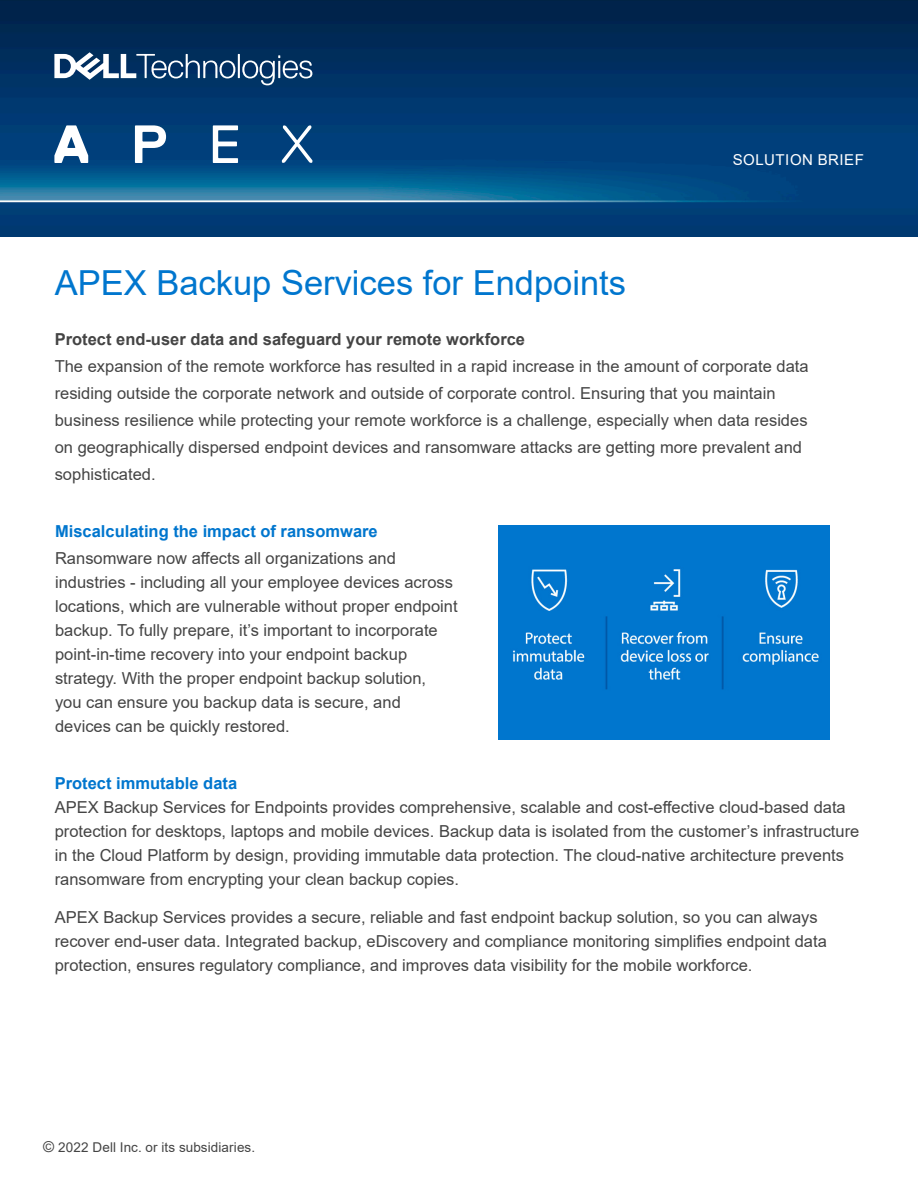
<style>
.page{position:relative;width:918px;height:1188px;background:#fff}
.page>*{position:absolute;margin:0;border:0;box-sizing:border-box;transform-origin:0 0}
.Headline_1{font:34.5px "Arial";color:#0076ce}
.Conclusion_copy{font:16.5px/24px "Arial";color:#444}
.List_item_subheading{font:16.5px/24px "Arial";color:#444}
.Table_Text{font:15px "Arial";letter-spacing:.035em;color:#fff}
.t1{font:13.5px "Arial";letter-spacing:.005em;color:#444}
.s1{font-weight:700}
.s2{font-weight:700;color:#0076ce}
.s3{font-size:15px}
</style>
<div class="page">
<img style="left:0;top:0;width:918px;height:236px">
<svg style="left:54px;top:52px;width:258px;height:33px"></svg>
<svg style="left:54px;top:125px;width:34px;height:38px"></svg>
<svg style="left:135px;top:125px;width:31px;height:38px"></svg>
<svg style="left:213px;top:125px;width:25px;height:38px"></svg>
<svg style="left:282px;top:125px;width:30px;height:38px"></svg>
<img style="left:499px;top:525px;width:331px;height:215px">
<p class="Table_Text" style="left:733px;top:149px;width:133px">SOLUTION BRIEF</p>
<p class="Headline_1" style="left:55px;top:259px;width:573px">APEX Backup Services for Endpoints</p>
<p class="Conclusion_copy" style="left:55px;top:326px;width:755px;line-height:27px"><span class="s1">Protect end-user data and safeguard your remote workforce<br></span>The expansion of the remote workforce has resulted in a rapid increase in the amount of corporate data residing outside the corporate network and outside of corporate control. Ensuring that you maintain business resilience while protecting your remote workforce is a challenge, especially when data resides on geographically dispersed endpoint devices and ransomware attacks are getting more prevalent and sophisticated.</p>
<p class="List_item_subheading" style="left:55px;top:518px;width:342px;line-height:27px"><span class="s2">Miscalculating the impact of ransomware<br></span>Ransomware now affects all organizations and</p>
<p class="List_item_subheading" style="left:55px;top:570px;width:404px">industries - including all your employee devices across locations, which are vulnerable without proper endpoint backup. To fully prepare, it’s important to incorporate point-in-time recovery into your endpoint backup strategy. With the proper endpoint backup solution,<br>you can ensure you backup data is secure, and devices can be quickly restored.</p>
<p class="Conclusion_copy" style="left:55px;top:771px;width:806px"><span class="s2">Protect immutable data<br></span>APEX Backup Services for Endpoints provides comprehensive, scalable and cost-effective cloud-based data protection for desktops, laptops and mobile devices. Backup data is isolated from the customer’s infrastructure in the Cloud Platform by design, providing immutable data protection. The cloud-native architecture prevents ransomware from encrypting your clean backup copies.</p>
<p class="Conclusion_copy" style="left:55px;top:905px;width:774px">APEX Backup Services provides a secure, reliable and fast endpoint backup solution, so you can always recover end-user data. Integrated backup, eDiscovery and compliance monitoring simplifies endpoint data protection, ensures regulatory compliance, and improves data visibility for the mobile workforce.</p>
<p class="t1" style="left:43px;top:1138px;width:214px"><span class="s3">©</span> 2022 Dell Inc. or its subsidiaries.</p>
</div>
